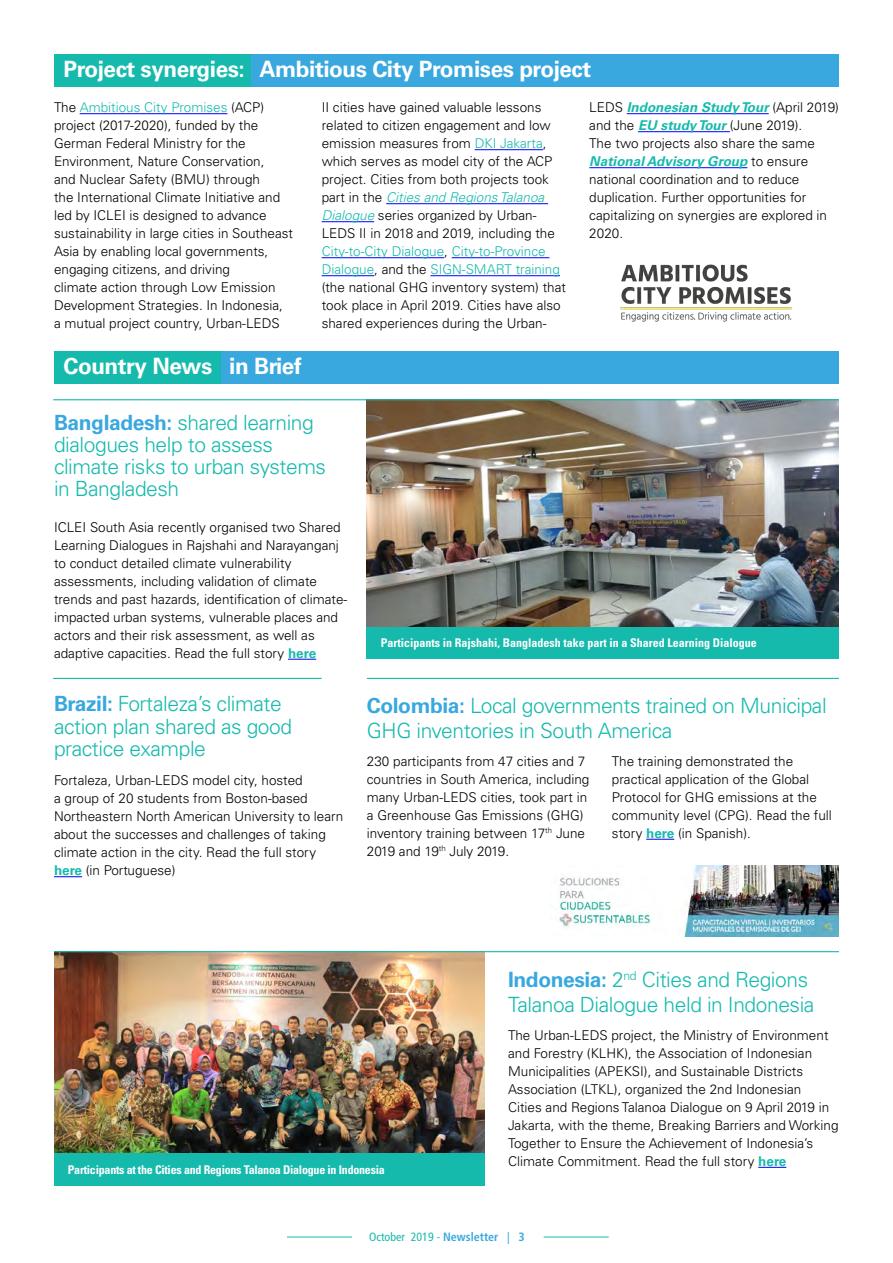
<style>
.page{position:relative;width:893px;height:1263px;background:#fff}
.page>*{position:absolute;margin:0;border:0;box-sizing:border-box;transform-origin:0 0}
.HEADLINE_2{font:700 22.5px "Univers LT Std";letter-spacing:-.02em;color:#fff}
.HEADLINE_3{font:300 21px/22.2px "Univers LT Std";letter-spacing:-.02em;color:#16baad}
.BODY_TEXT{font:300 13.5px/18px "Univers LT Std";color:#000}
.Photo_Caption{font:700 condensed 12px "Univers LT Std";color:#fff}
.Photo_Caption-2{font:700 condensed 12px "Univers LT Std";letter-spacing:-.02em;color:#fff}
.t1{font:condensed 12px "Frutiger LT Std";color:#16baad}
.s1{color:#16baad}
.s2{font-style:italic;color:#16baad}
.s3{font-weight:700;font-style:italic;color:#16baad}
.s4{font-weight:700;color:#39a8df}
.s5{font-weight:700;color:#16baad}
.s6{color:#39a8df}
</style>
<div class="page">
<hr style="left:544px;top:1237px;width:65px;height:1px;background:#16baad">
<hr style="left:287px;top:1237px;width:65px;height:1px;background:#16baad">
<div style="left:367px;top:611px;width:472px;height:47px;background:#16baad"></div>
<img style="left:367px;top:400px;width:472px;height:226px">
<div style="left:54px;top:1129px;width:431px;height:56px;background:#16baad"></div>
<div style="left:54px;top:54px;width:198px;height:33px;background:#16baad"></div>
<div style="left:252px;top:54px;width:587px;height:33px;background:#39a8df"></div>
<hr style="left:80px;top:113px;width:147px;height:1px;background:#00f">
<img style="left:620px;top:264px;width:172px;height:58px">
<div style="left:54px;top:351px;width:167px;height:32px;background:#16baad"></div>
<div style="left:221px;top:351px;width:618px;height:32px;background:#39a8df"></div>
<hr style="left:53px;top:678px;width:269px;height:1px;background:#16baad">
<hr style="left:367px;top:678px;width:472px;height:1px;background:#16baad">
<hr style="left:53px;top:399px;width:786px;height:1px;background:#16baad">
<svg style="left:288px;top:659px;width:28px;height:1px"></svg>
<svg style="left:54px;top:876px;width:28px;height:1px"></svg>
<svg style="left:646px;top:839px;width:28px;height:1px"></svg>
<img style="left:550px;top:866px;width:289px;height:70px">
<svg style="left:758px;top:1167px;width:28px;height:1px"></svg>
<img style="left:54px;top:952px;width:431px;height:200px">
<hr style="left:54px;top:951px;width:785px;height:1px;background:#16baad">
<hr style="left:475px;top:149px;width:68px;height:1px;background:#00f">
<hr style="left:386px;top:203px;width:162px;height:1px;background:#00f">
<hr style="left:322px;top:221px;width:52px;height:1px;background:#00f">
<hr style="left:322px;top:257px;width:122px;height:1px;background:#00f">
<hr style="left:452px;top:257px;width:97px;height:1px;background:#00f">
<hr style="left:322px;top:275px;width:52px;height:1px;background:#00f">
<hr style="left:430px;top:275px;width:130px;height:1px;background:#00f">
<hr style="left:627px;top:113px;width:142px;height:1px;background:#00f">
<hr style="left:638px;top:131px;width:92px;height:1px;background:#00f">
<hr style="left:589px;top:167px;width:158px;height:1px;background:#00f">
<p class="HEADLINE_2" style="left:63px;top:56px;width:529px">Project synergies: Ambitious City Promises project</p>
<p class="BODY_TEXT" style="left:54px;top:99px;width:241px">The <span class="s1">Ambitious City Promises</span> (ACP) project (2017-2020), funded by the German Federal Ministry for the Environment, Nature Conservation,<br>and Nuclear Safety (BMU) through<br>the International Climate Initiative and led by ICLEI is designed to advance sustainability in large cities in Southeast Asia by enabling local governments, engaging citizens, and driving<br>climate action through Low Emission Development Strategies. In Indonesia, a mutual project country, Urban-LEDS</p>
<p class="BODY_TEXT" style="left:322px;top:99px;width:246px">II cities have gained valuable lessons related to citizen engagement and low emission measures from <span class="s1">DKI Jakarta</span>, which serves as model city of the ACP project. Cities from both projects took part in the <span class="s2">Cities and Regions Talanoa Dialogue</span> series organized by Urban-LEDS II in 2018 and 2019, including the <span class="s1">City-to-City Dialogue</span>, <span class="s1">City-to-Province Dialogue</span>, and the <span class="s1">SIGN-SMART training </span>(the national GHG inventory system) that took place in April 2019. Cities have also shared experiences during the Urban-</p>
<p class="BODY_TEXT" style="left:589px;top:99px;width:251px">LEDS <span class="s3">Indonesian Study Tour</span> (April 2019) and the <span class="s3">EU study Tour</span> (June 2019).</p>
<p class="BODY_TEXT" style="left:589px;top:135px;width:239px">The two projects also share the same<br><span class="s3">National Advisory Group</span> to ensure national coordination and to reduce duplication. Further opportunities for capitalizing on synergies are explored in<br>2020.</p>
<p class="HEADLINE_2" style="left:63px;top:353px;width:240px">Country News in Brief</p>
<p class="HEADLINE_3" style="left:54px;top:411px;width:274px"><span class="s4">Bangladesh:</span> shared learning dialogues help to assess climate risks to urban systems in Bangladesh</p>
<p class="BODY_TEXT" style="left:54px;top:518px;width:295px">ICLEI South Asia recently organised two Shared Learning Dialogues in Rajshahi and Narayanganj to conduct detailed climate vulnerability assessments, including validation of climate trends and past hazards, identification of climate&shy;impacted urban systems, vulnerable places and actors and their risk assessment, as well as adaptive capacities. Read the full story <span class="s5">here</span></p>
<p class="Photo_Caption" style="left:381px;top:635px;width:377px">Participants in Rajshahi, Bangladesh take part in a Shared Learning Dialogue</p>
<p class="HEADLINE_3" style="left:54px;top:693px;width:240px"><span class="s4">Brazil:</span> Fortaleza’s climate action plan shared as good practice example</p>
<p class="HEADLINE_3" style="left:367px;top:693px;width:461px;line-height:25.2px"><span class="s4">Colombia:</span> Local governments trained on Municipal<br>GHG inventories in South America</p>
<p class="BODY_TEXT" style="left:367px;top:752px;width:224px">230 participants from 47 cities and 7 countries in South America, including many Urban-LEDS cities, took part in a Greenhouse Gas Emissions (GHG) inventory training between 17<sup>th</sup> June 2019 and 19<sup>th</sup> July 2019.</p>
<p class="BODY_TEXT" style="left:612px;top:752px;width:222px">The training demonstrated the practical application of the Global<br>Protocol for GHG emissions at the community level (CPG). Read the full story <span class="s5">here</span> (in Spanish).</p>
<p class="BODY_TEXT" style="left:54px;top:772px;width:291px">Fortaleza, Urban-LEDS model city, hosted<br>a group of 20 students from Boston-based Northeastern North American University to learn about the successes and challenges of taking climate action in the city. Read the full story <span class="s5">here</span> (in Portuguese)</p>
<p class="Photo_Caption-2" style="left:68px;top:1162px;width:319px">Participants at the Cities and Regions Talanoa Dialogue in Indonesia</p>
<p class="HEADLINE_3" style="left:508px;top:967px;width:308px;line-height:25.2px"><span class="s4">Indonesia:</span> 2<sup>nd</sup> Cities and Regions<br>Talanoa Dialogue held in Indonesia</p>
<p class="BODY_TEXT" style="left:508px;top:1026px;width:332px">The Urban-LEDS project, the Ministry of Environment and Forestry (KLHK), the Association of Indonesian Municipalities (APEKSI), and Sustainable Districts Association (LTKL), organized the 2nd Indonesian<br>Cities and Regions Talanoa Dialogue on 9 April 2019 in Jakarta, with the theme, Breaking Barriers and Working Together to Ensure the Achievement of Indonesia’s Climate Commitment. Read the full story <span class="s5">here</span></p>
<p class="t1" style="left:369px;top:1229px;width:157px">October 2019 - <span class="s4">Newsletter</span> <span class="s6">|</span> <span class="s4">3</span></p>
</div>
